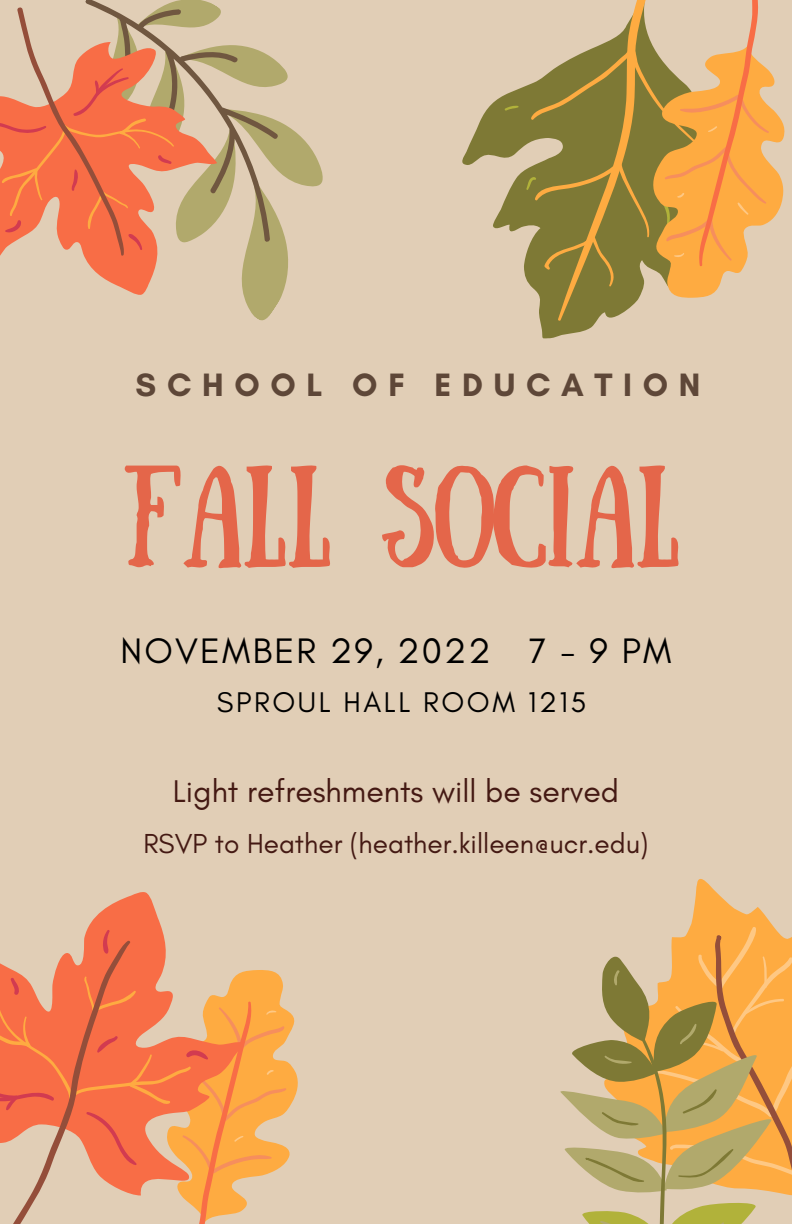
<style>
.page{position:relative;width:792px;height:1224px;background:#e1ceb6}
.page>*{position:absolute;margin:0;border:0;box-sizing:border-box;transform-origin:0 0}
.t1{font:101.8px "Sunday";letter-spacing:-.005em;color:#e4664a}
.t2{font:36px "Glacial Indifference";letter-spacing:.06em;color:#000}
.t3{font:700 33px "Glacial Indifference";letter-spacing:.325em;color:#5e4738}
.t4{font:32px "Glacial Indifference";color:#441913}
.t5{font:29px "Glacial Indifference";letter-spacing:.09em;color:#000}
.t6{font:28px "Glacial Indifference";color:#441913}
</style>
<div class="page">
<svg style="left:242px;top:244px;width:46px;height:77px;fill:#b1a96c"></svg>
<svg style="left:182px;top:0;width:141px;height:244px"></svg>
<svg style="left:91px;top:22px;width:151px;height:273px"></svg>
<svg style="left:0;top:0;width:182px;height:267px"></svg>
<svg style="left:462px;top:156px;width:132px;height:183px"></svg>
<svg style="left:464px;top:96px;width:116px;height:226px"></svg>
<svg style="left:690px;top:879px;width:83px;height:47px"></svg>
<svg style="left:580px;top:300px;width:58px;height:24px"></svg>
<svg style="left:631px;top:0;width:154px;height:205px"></svg>
<svg style="left:503px;top:18px;width:278px;height:282px"></svg>
<svg style="left:87px;top:892px;width:211px;height:332px"></svg>
<svg style="left:13px;top:1195px;width:166px;height:29px"></svg>
<svg style="left:0;top:929px;width:287px;height:266px"></svg>
<svg style="left:560px;top:926px;width:232px;height:298px"></svg>
<p class="t3" style="left:136px;top:365px;width:566px">SCHOOL OF EDUCATION</p>
<h1 class="t1" style="left:123px;top:466px;width:559px">FALL SOCIAL</h1>
<p class="t2" style="left:121px;top:629px;width:552px">NOVEMBER 29, 2022 7 - 9 PM</p>
<p class="t5" style="left:217px;top:684px;width:371px">SPROUL HALL ROOM 1215</p>
<p class="t4" style="left:173px;top:771px;width:448px">Light refreshments will be served</p>
<p class="t6" style="left:143px;top:826px;width:507px">RSVP to Heather (heather.killeen@ucr.edu)</p>
</div>
